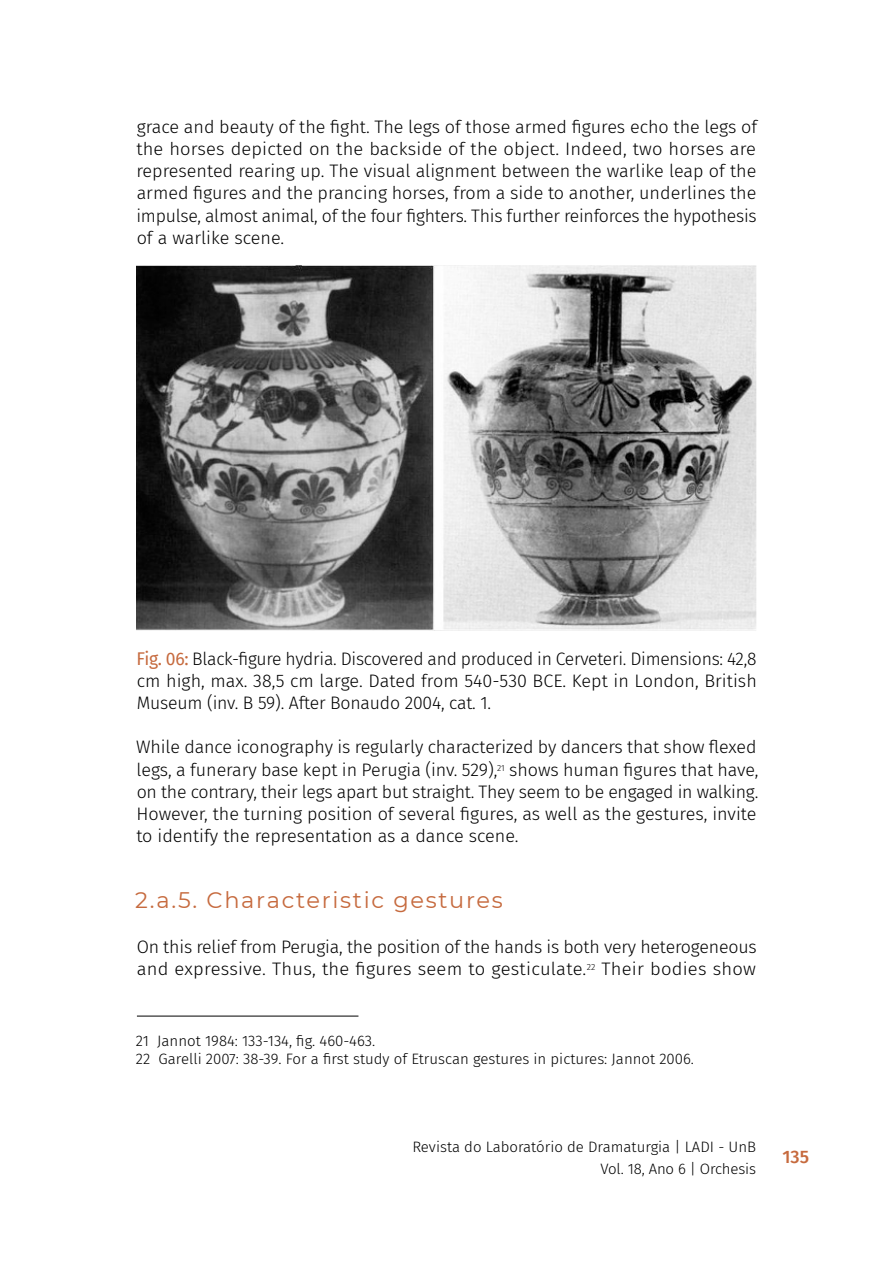
<style>
.page{position:relative;width:893px;height:1263px;background:#fff}
.page>*{position:absolute;margin:0;border:0;box-sizing:border-box;transform-origin:0 0}
.t1{font:22.5px "Montserrat";letter-spacing:.075em;color:#c66a3e}
.t2{font:300 18px/22.2px "Fira Sans";letter-spacing:-.01em;color:#000;text-align:justify}
.t3{font:500 18px "Fira Sans";color:#c66a3e}
.t4{font:300 15px/22.2px "Fira Sans";color:#000;text-align:right}
.s1{font-weight:400;color:#c66a3e}
</style>
<div class="page">
<hr style="left:137px;top:1016px;width:221px;height:1px;background:#000">
<img style="left:137px;top:265px;width:619px;height:366px">
<p class="t2" style="left:136px;top:115px;width:622px">grace and beauty of the fight. The legs of those armed figures echo the legs of the horses depicted on the backside of the object. Indeed, two horses are represented rearing up. The visual alignment between the warlike leap of the armed figures and the prancing horses, from a side to another, underlines the impulse, almost animal, of the four fighters. This further reinforces the hypothesis of a warlike scene.</p>
<p class="t2" style="left:137px;top:647px;width:622px"><span class="s1">Fig. 06:</span> Black-figure hydria. Discovered and produced in Cerveteri. Dimensions: 42,8 cm high, max. 38,5 cm large. Dated from 540-530 BCE. Kept in London, British Museum (inv. B 59). After Bonaudo 2004, cat. 1.</p>
<p class="t2" style="left:136px;top:736px;width:624px;text-align:left">While dance iconography is regularly characterized by dancers that show flexed legs, a funerary base kept in Perugia (inv. 529),<sup>21</sup> shows human figures that have, on the contrary, their legs apart but straight. They seem to be engaged in walking.<br>However, the turning position of several figures, as well as the gestures, invite to identify the representation as a dance scene.</p>
<p class="t1" style="left:135px;top:885px;width:369px">2.a.5. Characteristic gestures</p>
<p class="t2" style="left:137px;top:935px;width:622px">On this relief from Perugia, the position of the hands is both very heterogeneous and expressive. Thus, the figures seem to gesticulate.<sup>22</sup> Their bodies show</p>
<p class="t4" style="left:136px;top:1031px;width:560px;line-height:18px;text-align:left">21 Jannot 1984: 133-134, fig. 460-463.<br>22 Garelli 2007: 38-39. For a first study of Etruscan gestures in pictures: Jannot 2006.</p>
<p class="t4" style="left:412px;top:1136px;width:345px">Revista do Laboratório de Dramaturgia | LADI - UnB<br>Vol. 18, Ano 6 | Orchesis</p>
<p class="t3" style="left:782px;top:1142px;width:28px">135</p>
</div>
